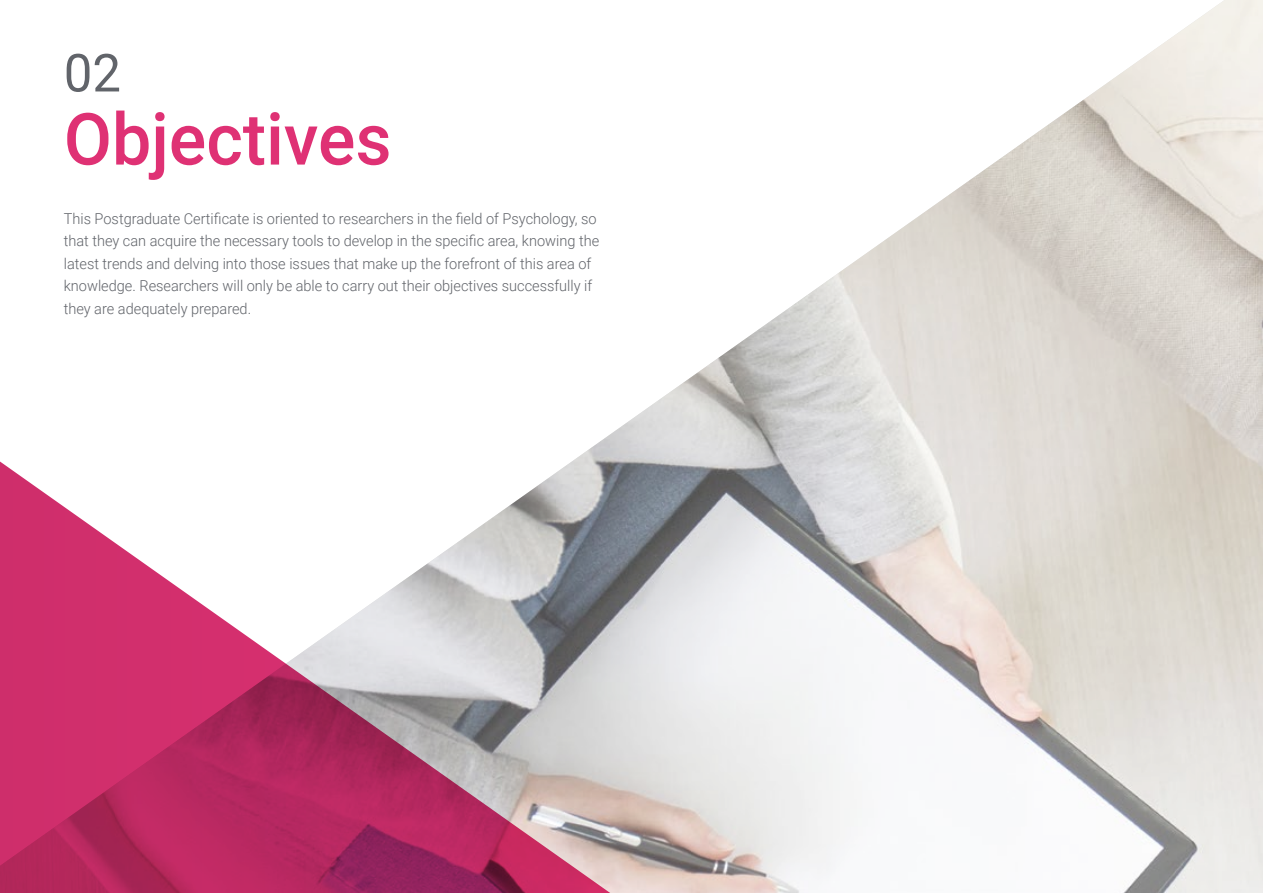
<style>
.page{position:relative;width:1263px;height:893px;background:#fff}
.page>*{position:absolute;margin:0;border:0;box-sizing:border-box;transform-origin:0 0}
.t1{font:500 72px "Roboto";color:#df3174}
.t2{font:52.5px "Roboto";color:#61646a}
.t3{font:300 15px/22.5px "Roboto";color:#61646a}
</style>
<div class="page">
<img style="left:594px;top:0;width:669px;height:893px">
<svg style="left:0;top:446px;width:640px;height:447px"></svg>
<h2 class="t2" style="left:64px;top:36px;width:59px">02</h2>
<h1 class="t1" style="left:64px;top:89px;width:329px">Objectives</h1>
<p class="t3" style="left:64px;top:207px;width:537px">This Postgraduate Certificate is oriented to researchers in the field of Psychology, so that they can acquire the necessary tools to develop in the specific area, knowing the latest trends and delving into those issues that make up the forefront of this area of knowledge. Researchers will only be able to carry out their objectives successfully if they are adequately prepared.</p>
</div>
